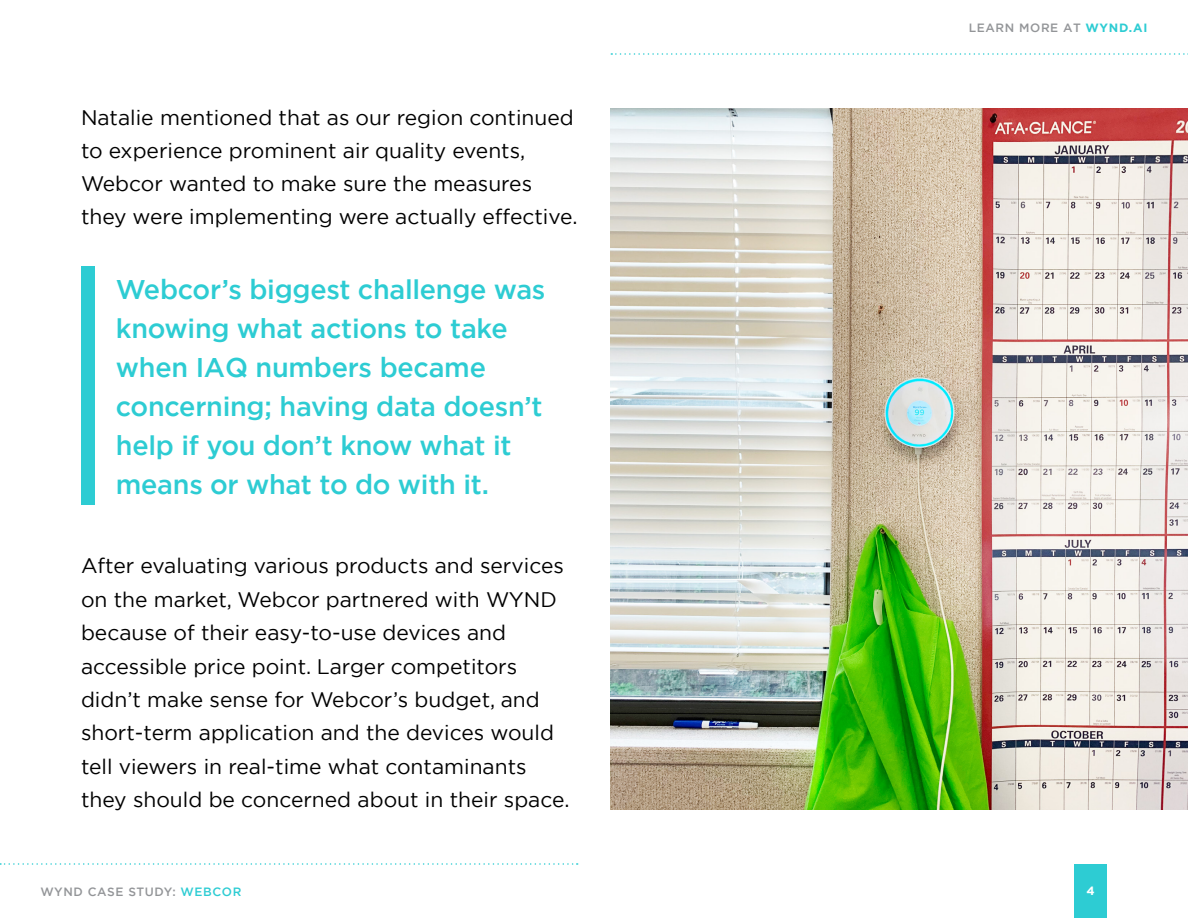
<style>
.page{position:relative;width:1188px;height:918px;background:#fff}
.page>*{position:absolute;margin:0;border:0;box-sizing:border-box;transform-origin:0 0}
.t1{font:500 27px/39px "Gotham";letter-spacing:-.01em;color:#2dccd3}
.t2{font:21px/33.5px "Gotham";color:#000}
.t3{font:500 12px "Gotham";letter-spacing:.05em;color:#939598}
.t4{font:700 12px "Gotham Pro";color:#fff}
.s1{color:#2dccd3}
.s2{font-family:"Gotham Pro";font-weight:700;color:#2dccd3}
</style>
<div class="page">
<div style="left:1075px;top:864px;width:32px;height:54px;background:#2dccd3"></div>
<svg style="left:0;top:863px;width:578px;height:2px"></svg>
<svg style="left:611px;top:53px;width:577px;height:2px"></svg>
<div style="left:81px;top:266px;width:13px;height:239px;background:#2dccd3"></div>
<img style="left:610px;top:108px;width:578px;height:702px">
<p class="t2" style="left:81px;top:100px;width:498px;line-height:33px">Natalie mentioned that as our region continued to experience prominent air quality events, Webcor wanted to make sure the measures they were implementing were actually effective.</p>
<p class="t1" style="left:116px;top:269px;width:431px">Webcor’s biggest challenge was knowing what actions to take when IAQ numbers became concerning; having data doesn’t help if you don’t know what it means or what to do with it.</p>
<p class="t2" style="left:81px;top:549px;width:490px">After evaluating various products and services on the market, Webcor partnered with WYND because of their easy-to-use devices and accessible price point. Larger competitors didn’t make sense for Webcor’s budget, and short-term application and the devices would tell viewers in real-time what contaminants they should be concerned about in their space.</p>
<p class="t3" style="left:40px;top:884px;width:202px">WYND CASE STUDY: <span class="s1">WEBCOR</span></p>
<p class="t3" style="left:969px;top:20px;width:180px">LEARN MORE AT <span class="s2">WYND.AI</span></p>
<p class="t4" style="left:1087px;top:884px;width:10px">4</p>
</div>
